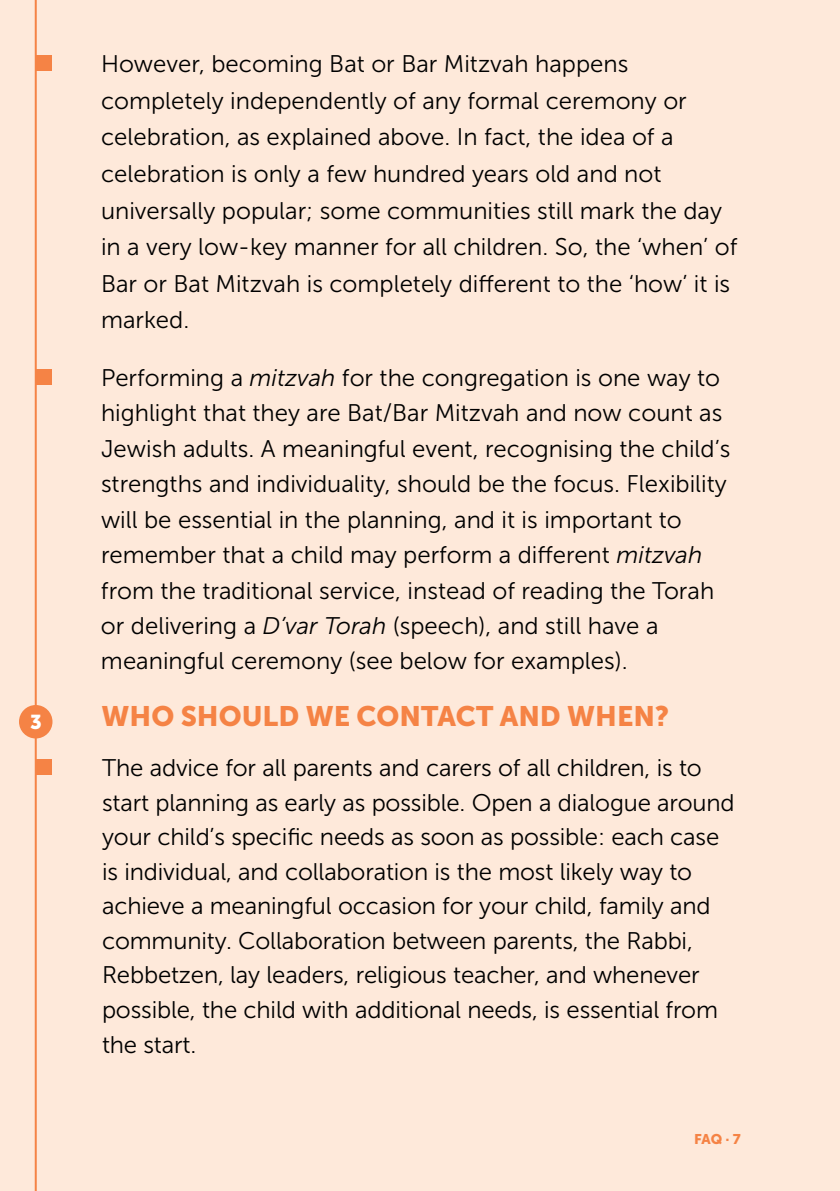
<style>
.page{position:relative;width:840px;height:1191px;background:#fff}
.page>*{position:absolute;margin:0;border:0;box-sizing:border-box;transform-origin:0 0}
.t1{font:28px "Museo Sans 900";color:#f58345}
.t2{font:24px/35.4px "Museo Sans 300";color:#000}
.t3{font:20px "Museo Sans 900";color:#fff}
.t4{font:14px "Museo Sans 900";color:#f58345}
.s1{font-style:italic}
</style>
<div class="page">
<div style="left:0;top:0;width:839px;height:1191px;background:#fee9da"></div>
<hr style="left:35px;top:0;width:2px;height:1191px;background:#f58345">
<div style="left:36px;top:55px;width:15px;height:16px;background:#f58345"></div>
<div style="left:36px;top:369px;width:15px;height:16px;background:#f58345"></div>
<div style="left:36px;top:759px;width:15px;height:16px;background:#f58345"></div>
<div style="left:19px;top:705px;width:33px;height:33px;background:#f58345;border:2px solid #f58345;border-radius:50%"></div>
<p class="t3" style="left:30px;top:714px;width:13px">3</p>
<p class="t2" style="left:101px;top:48px;width:637px;line-height:36.6px">However, becoming Bat or Bar Mitzvah happens completely independently of any formal ceremony or celebration, as explained above. In fact, the idea of a celebration is only a few hundred years old and not universally popular; some communities still mark the day in a very low-key manner for all children. So, the ‘when’ of Bar or Bat Mitzvah is completely different to the ‘how’ it is marked.</p>
<p class="t2" style="left:101px;top:362px;width:630px">Performing a <span class="s1">mitzvah</span> for the congregation is one way to highlight that they are Bat/Bar Mitzvah and now count as Jewish adults. A meaningful event, recognising the child’s strengths and individuality, should be the focus. Flexibility will be essential in the planning, and it is important to remember that a child may perform a different <span class="s1">mitzvah </span>from the traditional service, instead of reading the Torah or delivering a <span class="s1">D’var Torah</span> (speech), and still have a meaningful ceremony (see below for examples).</p>
<p class="t1" style="left:101px;top:705px;width:569px">WHO SHOULD WE CONTACT AND WHEN?</p>
<p class="t2" style="left:102px;top:752px;width:634px;line-height:34.6px">The advice for all parents and carers of all children, is to start planning as early as possible. Open a dialogue around your child’s specific needs as soon as possible: each case is individual, and collaboration is the most likely way to achieve a meaningful occasion for your child, family and community. Collaboration between parents, the Rabbi, Rebbetzen, lay leaders, religious teacher, and whenever possible, the child with additional needs, is essential from the start.</p>
<p class="t4" style="left:693px;top:1133px;width:48px">FAQ · 7</p>
</div>
